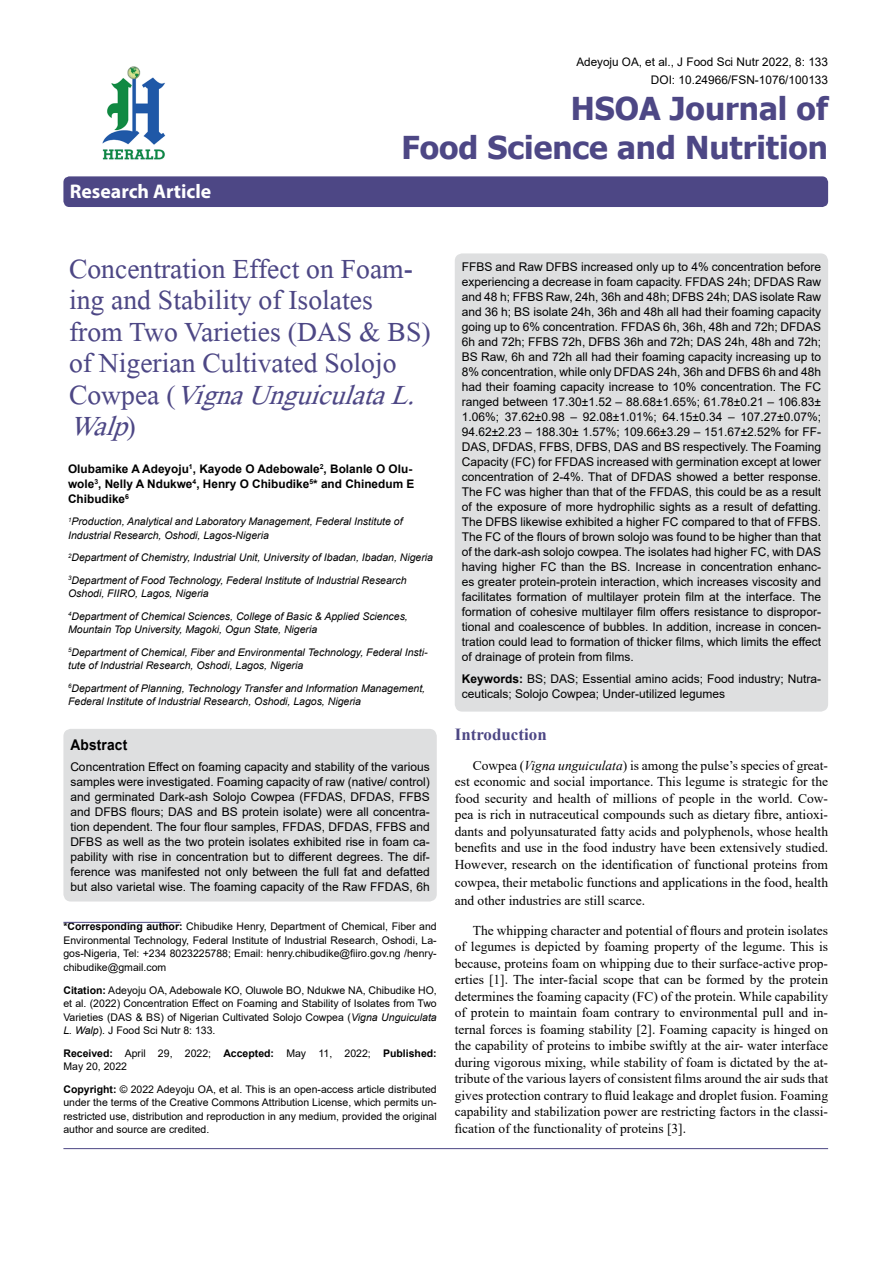
<style>
.page{position:relative;width:893px;height:1263px;background:#fff}
.page>*{position:absolute;margin:0;border:0;box-sizing:border-box;transform-origin:0 0}
.t1{font:41.25px/31.5px "Microsoft Himalaya";color:#4d4785}
.t2{font:700 31.5px/39px "Tahoma";color:#4d4785;text-align:right}
.t3{font:700 19.8px "Myriad Hebrew";color:#fff}
.t4{font:700 16.95px "Times New Roman";color:#4d4785}
.t5{font:700 14.85px "Arial";letter-spacing:.015em;color:#000;scale:.93 1}
.t6{font:13.5px/16.5px "Times New Roman";color:#000;text-align:justify}
.t7{font:12px/15px "Arial";color:#000;text-align:justify}
.t8{font:700 11.85px/15px "Arial";color:#000}
.t9{font:11.85px/18px "Arial";color:#000;text-align:right}
.t10{font:10.5px/13.5px "Arial";color:#000;text-align:justify}
.t11{font:italic 10.5px/22.5px "Arial";color:#000}
.s1{font-size:11.7px}
.s2{font-style:italic}
.s3{font-weight:700}
</style>
<div class="page">
<div style="left:63px;top:176px;width:765px;height:31px;background:#4d4785;border-radius:6px"></div>
<hr style="left:63px;top:922px;width:118px;height:1px;background:#4d4785">
<img style="left:102px;top:66px;width:64px;height:94px">
<hr style="left:63px;top:1148px;width:765px;height:1px;background:#4d4785">
<div style="left:63px;top:729px;width:374px;height:172px;background:#dedfe0;border-radius:8px"></div>
<div style="left:455px;top:253px;width:373px;height:459px;background:#dedfe0;border-radius:8px"></div>
<h3 class="t3" style="left:70px;top:180px;width:143px">Research Article</h3>
<p class="t9" style="left:576px;top:53px;width:253px"><span class="s1">Adeyoju OA, et al.</span>, J Food Sci Nutr 2022, 8: 133<br>DOI: 10.24966/FSN-1076/100133</p>
<h2 class="t2" style="left:401px;top:90px;width:428px">HSOA Journal of<br>Food Science and Nutrition</h2>
<h1 class="t1" style="left:69px;top:248px;width:363px">Concentration Effect on Foam&shy;ing and Stability of Isolates from Two Varieties (DAS &amp; BS) of Nigerian Cultivated Solojo<br>C o w p e a ( <span class="s2">VignaUnguiculataL.<br>Walp</span>)</h1>
<p class="t8" style="left:68px;top:461px;width:348px">Olubamike A Adeyoju<sup>1</sup>, Kayode O Adebowale<sup>2</sup>, Bolanle O Olu&shy;wole<sup>3</sup>, Nelly A Ndukwe<sup>4</sup>, Henry O Chibudike<sup>5</sup>* and Chinedum E<br>Chibudike<sup>6</sup></p>
<p class="t11" style="left:68px;top:515px;width:336px;line-height:13.5px"><sup>1</sup>Production, Analytical and Laboratory Management, Federal Institute of<br>Industrial Research, Oshodi, Lagos-Nigeria</p>
<p class="t11" style="left:68px;top:546px;width:367px"><sup>2</sup>Department of Chemistry, Industrial Unit, University of Ibadan, Ibadan, Nigeria<br><sup>3</sup>Department of Food Technology, Federal Institute of Industrial Research</p>
<p class="t11" style="left:68px;top:582px;width:341px">Oshodi, FIIRO, Lagos, Nigeria<br><sup>4</sup>Department of Chemical Sciences, College of Basic &amp; Applied Sciences,</p>
<p class="t11" style="left:68px;top:618px;width:361px">Mountain Top University, Magoki, Ogun State, Nigeria<br><sup>5</sup>Department of Chemical, Fiber and Environmental Technology, Federal Insti-</p>
<p class="t11" style="left:68px;top:654px;width:359px">tute of Industrial Research, Oshodi, Lagos, Nigeria<br><sup>6</sup>Department of Planning, Technology Transfer and Information Management,</p>
<p class="t11" style="left:68px;top:690px;width:294px">Federal Institute of Industrial Research, Oshodi, Lagos, Nigeria</p>
<p class="t5" style="left:70px;top:734px;width:63px">Abstract</p>
<p class="t7" style="left:70px;top:759px;width:361px">Concentration Effect on foaming capacity and stability of the various samples were investigated. Foaming capacity of raw (native/ control) and germinated Dark-ash Solojo Cowpea (FFDAS, DFDAS, FFBS and DFBS flours; DAS and BS protein isolate) were all concentra&shy;tion dependent. The four flour samples, FFDAS, DFDAS, FFBS and DFBS as well as the two protein isolates exhibited rise in foam ca&shy;pability with rise in concentration but to different degrees. The dif&shy;ference was manifested not only between the full fat and defatted but also varietal wise. The foaming capacity of the Raw FFDAS, 6h</p>
<p class="t10" style="left:63px;top:920px;width:375px"><span class="s3">*Corresponding author:</span> Chibudike Henry, Department of Chemical, Fiber and Environmental Technology, Federal Institute of Industrial Research, Oshodi, La&shy;gos-Nigeria, Tel: +234 8023225788; Email: henry.chibudike@fiiro.gov.ng /henry&shy;chibudike@gmail.com</p>
<p class="t10" style="left:63px;top:983px;width:375px"><span class="s3">Citation:</span> Adeyoju OA, Adebowale KO, Oluwole BO, Ndukwe NA, Chibudike HO, et al. (2022) Concentration Effect on Foaming and Stability of Isolates from Two Varieties (DAS &amp; BS) of Nigerian Cultivated Solojo Cowpea (<span class="s2">Vigna Unguiculata L. Walp</span>). J Food Sci Nutr 8: 133.</p>
<p class="t10" style="left:63px;top:1046px;width:375px"><span class="s3">Received:</span> April 29, 2022; <span class="s3">Accepted:</span> May 11, 2022; <span class="s3">Published:<br></span>May 20, 2022</p>
<p class="t10" style="left:63px;top:1082px;width:375px"><span class="s3">Copyright:</span> © 2022 Adeyoju OA, et al. This is an open-access article distributed under the terms of the Creative Commons Attribution License, which permits un&shy;restricted use, distribution and reproduction in any medium, provided the original author and source are credited.</p>
<p class="t7" style="left:462px;top:259px;width:361px">FFBS and Raw DFBS increased only up to 4% concentration before experiencing a decrease in foam capacity. FFDAS 24h; DFDAS Raw and 48 h; FFBS Raw, 24h, 36h and 48h; DFBS 24h; DAS isolate Raw and 36 h; BS isolate 24h, 36h and 48h all had their foaming capacity going up to 6% concentration. FFDAS 6h, 36h, 48h and 72h; DFDAS 6h and 72h; FFBS 72h, DFBS 36h and 72h; DAS 24h, 48h and 72h; BS Raw, 6h and 72h all had their foaming capacity increasing up to 8% concentration, while only DFDAS 24h, 36h and DFBS 6h and 48h had their foaming capacity increase to 10% concentration. The FC ranged between 17.30±1.52 – 88.68±1.65%; 61.78±0.21 – 106.83± 1.06%; 37.62±0.98 – 92.08±1.01%; 64.15±0.34 – 107.27±0.07%; 94.62±2.23 – 188.30± 1.57%; 109.66±3.29 – 151.67±2.52% for FF-DAS, DFDAS, FFBS, DFBS, DAS and BS respectively. The Foaming Capacity (FC) for FFDAS increased with germination except at lower concentration of 2-4%. That of DFDAS showed a better response.<br>The FC was higher than that of the FFDAS, this could be as a result of the exposure of more hydrophilic sights as a result of defatting.<br>The DFBS likewise exhibited a higher FC compared to that of FFBS.<br>The FC of the flours of brown solojo was found to be higher than that of the dark-ash solojo cowpea. The isolates had higher FC, with DAS having higher FC than the BS. Increase in concentration enhanc&shy;es greater protein-protein interaction, which increases viscosity and facilitates formation of multilayer protein film at the interface. The formation of cohesive multilayer film offers resistance to dispropor&shy;tional and coalescence of bubbles. In addition, increase in concen&shy;tration could lead to formation of thicker films, which limits the effect of drainage of protein from films.</p>
<p class="t7" style="left:462px;top:671px;width:361px"><span class="s3">Keywords:</span> BS; DAS; Essential amino acids; Food industry; Nutra&shy;ceuticals; Solojo Cowpea; Under-utilized legumes</p>
<h3 class="t4" style="left:455px;top:722px;width:93px">Introduction</h3>
<p class="t6" style="left:455px;top:757px;width:375px;text-indent:18px">Cowpea (<span class="s2">Vigna unguiculata</span>) is among the pulse’s species of great&shy;est economic and social importance. This legume is strategic for the food security and health of millions of people in the world. Cow&shy;pea is rich in nutraceutical compounds such as dietary fibre, antioxi&shy;dants and polyunsaturated fatty acids and polyphenols, whose health benefits and use in the food industry have been extensively studied.<br>However, research on the identification of functional proteins from</p>
<p class="t6" style="left:455px;top:873px;width:375px;line-height:18px">cowpea, their metabolic functions and applications in the food, health and other industries are still scarce.</p>
<p class="t6" style="left:455px;top:922px;width:375px;text-indent:18px">The whipping character and potential of flours and protein isolates of legumes is depicted by foaming property of the legume. This is because, proteins foam on whipping due to their surface-active prop&shy;erties [1]. The inter-facial scope that can be formed by the protein determines the foaming capacity (FC) of the protein. While capability of protein to maintain foam contrary to environmental pull and in&shy;ternal forces is foaming stability [2]. Foaming capacity is hinged on the capability of proteins to imbibe swiftly at the air- water interface during vigorous mixing, while stability of foam is dictated by the at&shy;tribute of the various layers of consistent films around the air suds that gives protection contrary to fluid leakage and droplet fusion. Foaming capability and stabilization power are restricting factors in the classi&shy;fication of the functionality of proteins [3].</p>
</div>
